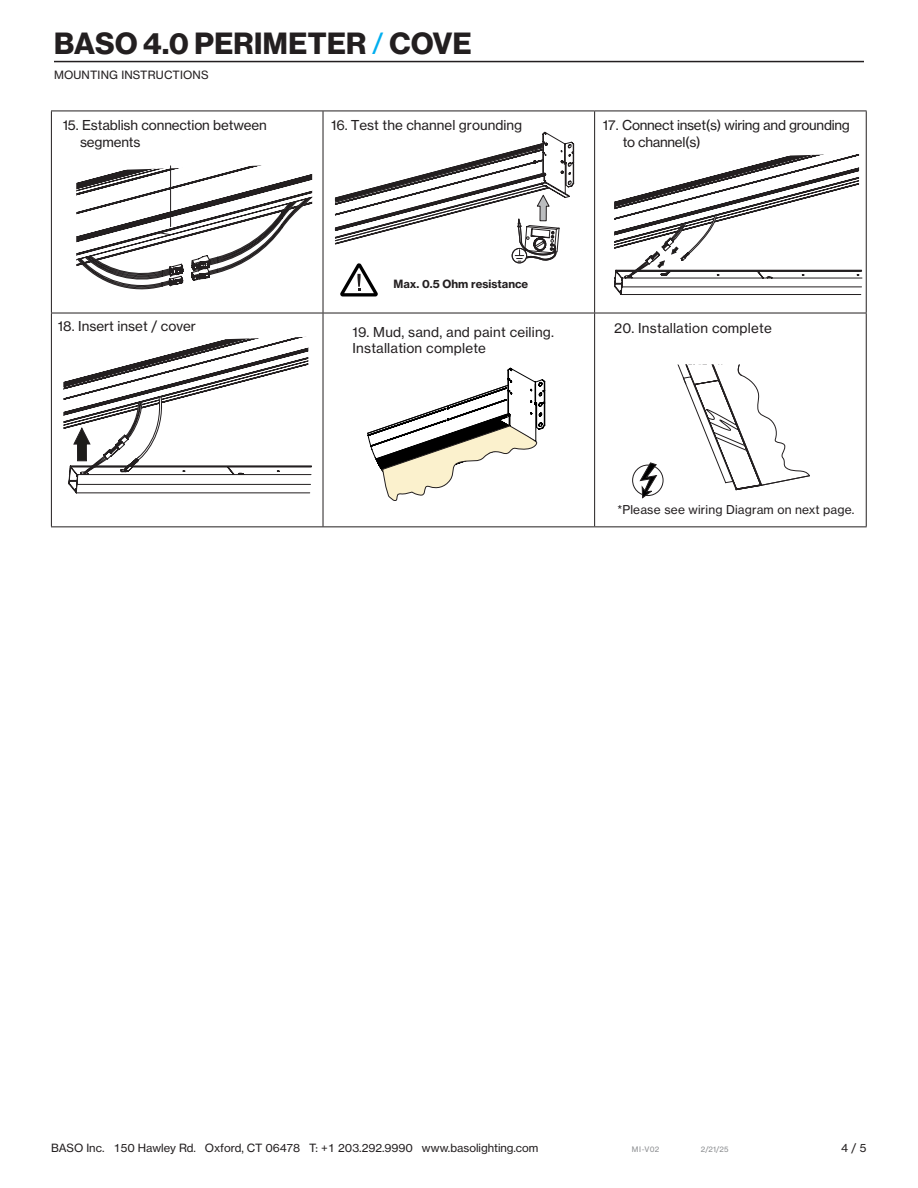
<style>
.page{position:relative;width:918px;height:1188px;background:#fff}
.page>*{position:absolute;margin:0;border:0;box-sizing:border-box;transform-origin:0 0}
.t1{font:30px "N Haas Grotesk DS Pro 75 Bd";letter-spacing:.015em;color:#231f20}
.t2{font:13.5px/16.2px "N Haas Grotesk TX Pro 55 Rg";color:#231f20}
.t3{font:13.5px/16.5px "N Haas Grotesk TX Pro 55 Rg";letter-spacing:-.02em;color:#231f20}
.Text_EN_7{font:12px "N Haas Grotesk TX Pro 55 Rg";letter-spacing:.015em;color:#231f20}
.t4{font:11.25px "N Haas Grotesk TX Pro 55 Rg";color:#231f20}
.t5{font:11.25px "N Haas Grotesk TX Pro 75 Bd";color:#231f20}
.t6{font:7.5px "N Haas Grotesk TX Pro 55 Rg";letter-spacing:.03em;color:#8a8c8f}
.s1{font-family:"N Haas Grotesk DS Pro 55 Rg";color:#00aeef}
</style>
<div class="page">
<hr style="left:51px;top:111px;width:272px;height:1px;background:#231f20">
<hr style="left:51px;top:111px;width:1px;height:202px;background:#231f20">
<hr style="left:323px;top:111px;width:272px;height:1px;background:#231f20">
<hr style="left:323px;top:111px;width:1px;height:202px;background:#231f20">
<hr style="left:595px;top:111px;width:272px;height:1px;background:#231f20">
<hr style="left:594px;top:111px;width:1px;height:202px;background:#231f20">
<hr style="left:866px;top:111px;width:1px;height:202px;background:#231f20">
<hr style="left:51px;top:313px;width:272px;height:1px;background:#231f20">
<hr style="left:51px;top:313px;width:1px;height:213px;background:#231f20">
<hr style="left:323px;top:313px;width:272px;height:1px;background:#231f20">
<hr style="left:323px;top:313px;width:1px;height:213px;background:#231f20">
<hr style="left:595px;top:313px;width:272px;height:1px;background:#231f20">
<hr style="left:594px;top:313px;width:1px;height:213px;background:#231f20">
<hr style="left:866px;top:313px;width:1px;height:213px;background:#231f20">
<hr style="left:51px;top:526px;width:272px;height:1px;background:#231f20">
<hr style="left:323px;top:526px;width:272px;height:1px;background:#231f20">
<hr style="left:595px;top:526px;width:272px;height:1px;background:#231f20">
<hr style="left:54px;top:61px;width:810px;height:1px;background:#231f20">
<svg style="left:63px;top:337px;width:249px;height:157px"></svg>
<svg style="left:614px;top:154px;width:248px;height:141px"></svg>
<div style="left:632px;top:465px;width:31px;height:31px;border:1px solid #231f20;border-radius:50%"></div>
<svg style="left:639px;top:462px;width:19px;height:37px"></svg>
<svg style="left:677px;top:365px;width:133px;height:125px"></svg>
<svg style="left:76px;top:165px;width:237px;height:125px"></svg>
<svg style="left:335px;top:131px;width:239px;height:165px"></svg>
<svg style="left:367px;top:368px;width:178px;height:133px"></svg>
<h1 class="t1" style="left:54px;top:26px;width:419px">BASO 4.0 PERIMETER <span class="s1">/</span> COVE</h1>
<p class="t4" style="left:54px;top:68px;width:156px">MOUNTING INSTRUCTIONS</p>
<p class="t2" style="left:80px;top:117px;width:188px;text-indent:-17px">15. Establish connection between segments</p>
<p class="t2" style="left:331px;top:117px;width:193px">16. Test the channel grounding</p>
<p class="t3" style="left:623px;top:117px;width:229px;text-indent:-20px">17. Connect inset(s) wiring and grounding to channel(s)</p>
<p class="t2" style="left:58px;top:318px;width:139px">18. Insert inset / cover</p>
<p class="t5" style="left:393px;top:277px;width:136px">Max. 0.5 Ohm resistance</p>
<p class="t2" style="left:353px;top:324px;width:203px">19. Mud, sand, and paint ceiling.<br>Installation complete</p>
<p class="t2" style="left:614px;top:320px;width:159px">20. Installation complete</p>
<p class="Text_EN_7" style="left:617px;top:503px;width:239px">*Please see wiring Diagram on next page.</p>
<p class="t4" style="left:51px;top:1141px;width:489px">BASO Inc. 150 Hawley Rd. Oxford, CT 06478 T: +1 203.292.9990 www.basolighting.com</p>
<p class="t4" style="left:841px;top:1141px;width:27px">4 / 5</p>
<p class="t6" style="left:632px;top:1145px;width:29px">MI-V02</p>
<p class="t6" style="left:701px;top:1145px;width:29px">2/21/25</p>
</div>
